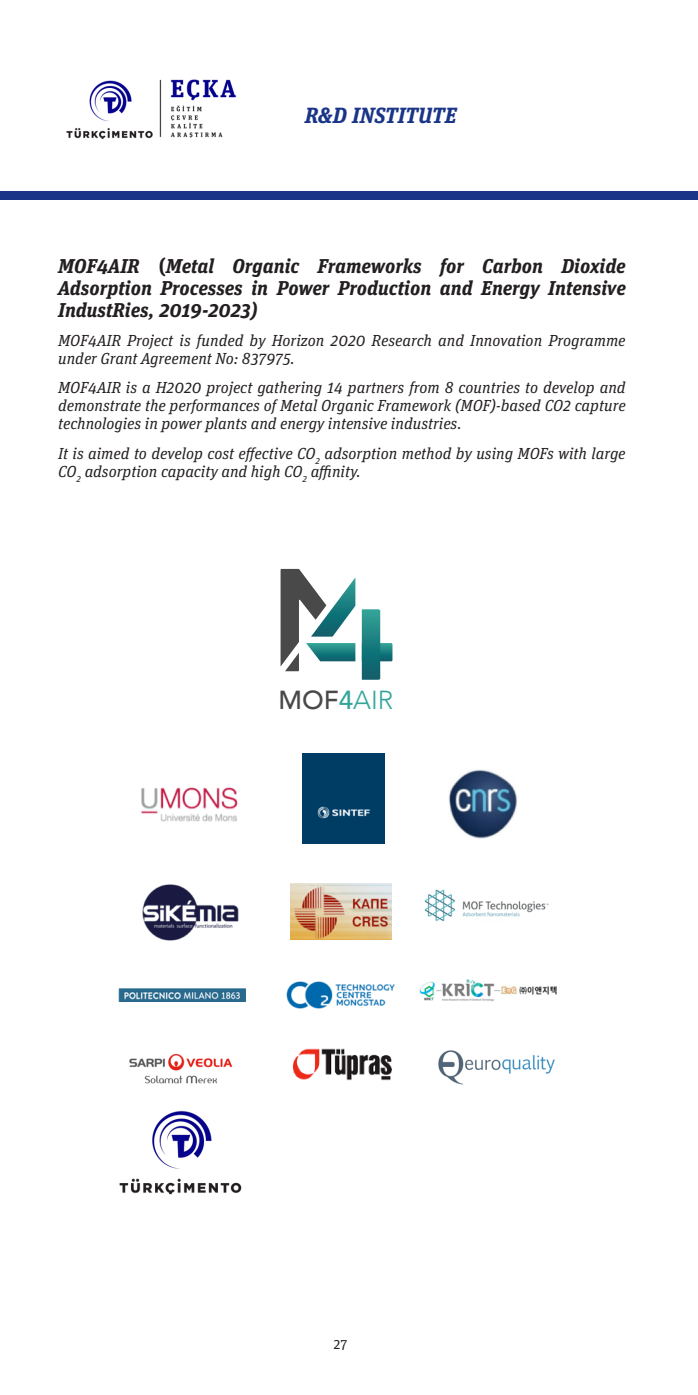
<style>
.page{position:relative;width:698px;height:1395px;background:#fff}
.page>*{position:absolute;margin:0;border:0;box-sizing:border-box;transform-origin:0 0}
.t1{font:500 26px "Avenir";color:#49494a}
.t2{font:italic 700 22px "Unit Slab Pro";color:#1a3588}
.t3{font:italic 700 20px/22px "Unit Slab Pro";color:#231f20;text-align:justify}
.t4{font:italic 16px/18px "Unit Slab Pro";color:#231f20}
.t5{font:14px "Unit Slab Pro";color:#231f20}
.s1{font-style:normal}
.s2{color:#33a699}
.s3{font-weight:300;color:#33a699}
</style>
<div class="page">
<div style="left:0;top:190px;width:697px;height:9px;background:#1a3588"></div>
<img style="left:66px;top:79px;width:170px;height:61px">
<svg style="left:361px;top:609px;width:31px;height:71px"></svg>
<svg style="left:280px;top:569px;width:75px;height:102px"></svg>
<img style="left:141px;top:787px;width:97px;height:35px">
<div style="left:302px;top:753px;width:82px;height:91px;background:#003d65"></div>
<img style="left:448px;top:769px;width:69px;height:70px">
<img style="left:142px;top:884px;width:97px;height:57px">
<img style="left:290px;top:883px;width:101px;height:57px">
<img style="left:424px;top:889px;width:125px;height:33px">
<img style="left:118px;top:988px;width:127px;height:13px">
<img style="left:286px;top:981px;width:109px;height:28px">
<img style="left:419px;top:980px;width:138px;height:21px">
<img style="left:129px;top:1053px;width:104px;height:31px">
<img style="left:438px;top:1051px;width:117px;height:34px">
<img style="left:293px;top:1048px;width:98px;height:33px">
<img style="left:119px;top:1111px;width:123px;height:84px">
<p class="t2" style="left:304px;top:99px;width:153px">R&amp;D INSTITUTE</p>
<p class="t3" style="left:58px;top:254px;width:568px">MOF4AIR <span class="s1">(</span>Metal Organic Frameworks for Carbon Dioxide Adsorption Processes in Power Production and Energy Intensive IndustRies, 2019-2023)</p>
<p class="t4" style="left:58px;top:331px;width:568px">MOF4AIR Project is funded by Horizon 2020 Research and Innovation Programme under Grant Agreement No: 837975.</p>
<p class="t4" style="left:58px;top:378px;width:568px;text-align:justify">MOF4AIR is a H2020 project gathering 14 partners from 8 countries to develop and demonstrate the performances of Metal Organic Framework (MOF)-based CO2 capture technologies in power plants and energy intensive industries.</p>
<p class="t4" style="left:58px;top:444px;width:568px">It is aimed to develop cost effective CO<sub>2</sub> adsorption method by using MOFs with large<br>CO<sub>2</sub> adsorption capacity and high CO<sub>2</sub> affinity.</p>
<p class="t1" style="left:278px;top:677px;width:116px">MOF<span class="s2">4</span><span class="s3">AIR</span></p>
<p class="t5" style="left:333px;top:1335px;width:15px">27</p>
</div>
